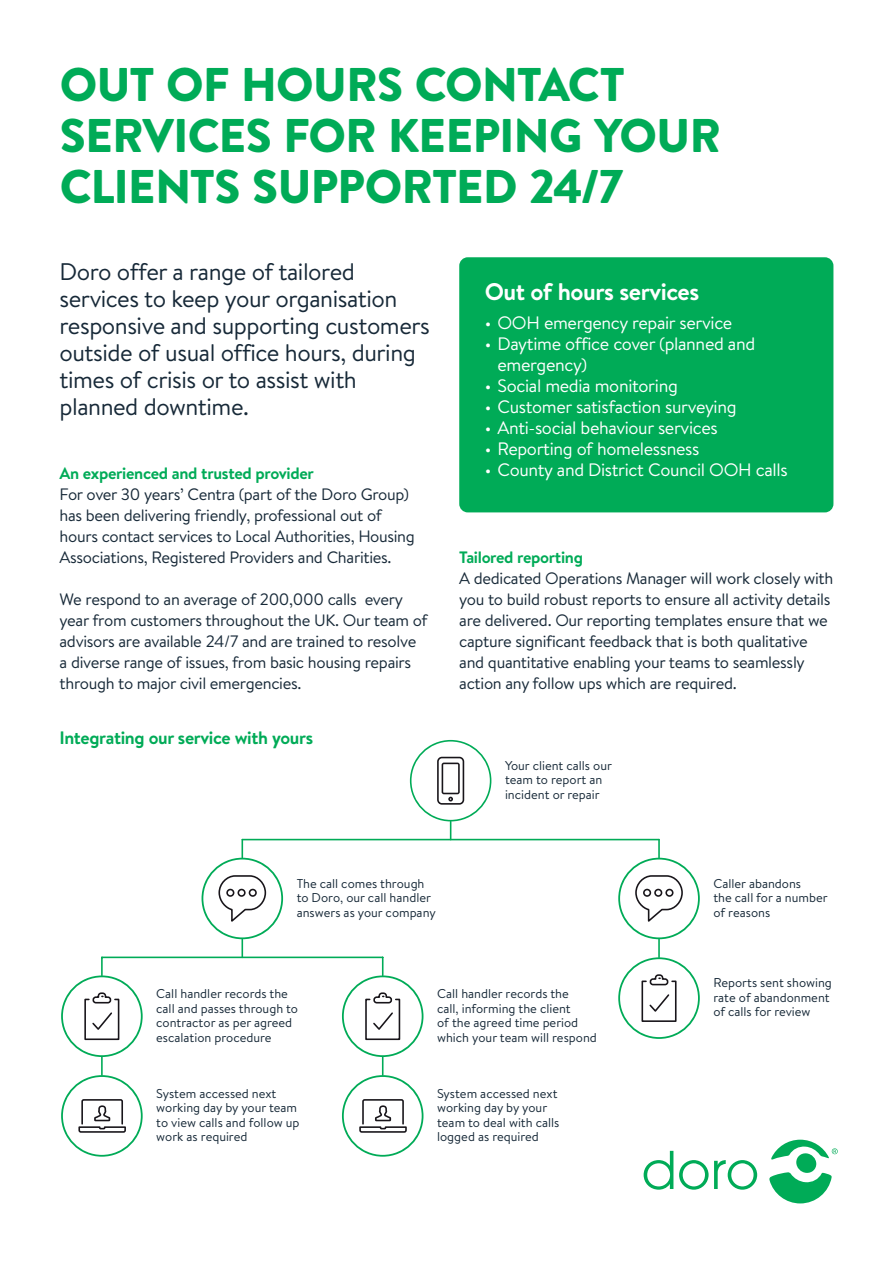
<style>
.page{position:relative;width:893px;height:1263px;background:#fff}
.page>*{position:absolute;margin:0;border:0;box-sizing:border-box;transform-origin:0 0}
.t1{font:900 47.25px/50.7px "Brandon Text";letter-spacing:-.015em;color:#00ab57}
.t2{font:24px/27px "Brandon Text";letter-spacing:-.02em;color:#172938}
.t3{font:700 24px "Brandon Text";letter-spacing:-.02em;color:#fff}
.t4{font:18px/21px "Brandon Text";letter-spacing:-.02em;color:#fff}
.t5{font:700 18px "Brandon Text";letter-spacing:-.02em;color:#00ab57}
.t6{font:16.5px/21px "Brandon Text";letter-spacing:-.02em;color:#172938}
.t7{font:12.75px/14.4px "Brandon Text";color:#172938}
.s1{font-weight:700;color:#00ab57}
</style>
<div class="page">
<hr style="left:242px;top:839px;width:417px;height:1px;background:#00ab57">
<svg style="left:410px;top:740px;width:81px;height:99px"></svg>
<svg style="left:202px;top:839px;width:81px;height:117px"></svg>
<svg style="left:618px;top:839px;width:82px;height:200px"></svg>
<hr style="left:102px;top:956px;width:281px;height:2px;background:#00ab57">
<svg style="left:61px;top:957px;width:82px;height:200px"></svg>
<svg style="left:342px;top:957px;width:81px;height:200px"></svg>
<svg style="left:78px;top:995px;width:330px;height:138px"></svg>
<svg style="left:644px;top:1140px;width:194px;height:63px"></svg>
<div style="left:459px;top:257px;width:374px;height:255px;background:#00ab57;border-radius:9px"></div>
<p class="t1" style="left:60px;top:58px;width:567px">OUT OF HOURS CONTACT</p>
<p class="t1" style="left:60px;top:109px;width:663px">SERVICES FOR KEEPING YOUR<br>CLIENTS SUPPORTED 24/7</p>
<p class="t2" style="left:60px;top:258px;width:372px">Doro offer a range of tailored services to keep your organisation responsive and supporting customers outside of usual office hours, during times of crisis or to assist with planned downtime.</p>
<p class="t6" style="left:60px;top:462px;width:357px"><span class="s1">An experienced and trusted provider<br></span>For over 30 years’ Centra (part of the Doro Group) has been delivering friendly, professional out of hours contact services to Local Authorities, Housing Associations, Registered Providers and Charities.</p>
<p class="t6" style="left:60px;top:588px;width:370px">We respond to an average of 200,000 calls every year from customers throughout the UK. Our team of advisors are available 24/7 and are trained to resolve a diverse range of issues, from basic housing repairs through to major civil emergencies.</p>
<p class="t5" style="left:60px;top:725px;width:255px">Integrating our service with yours</p>
<p class="t3" style="left:485px;top:275px;width:216px">Out of hours services</p>
<p class="t4" style="left:485px;top:312px;width:249px">• OOH emergency repair service</p>
<p class="t4" style="left:497px;top:333px;width:259px;text-indent:-13px">• Daytime office cover (planned and emergency)</p>
<p class="t4" style="left:485px;top:375px;width:195px">• Social media monitoring</p>
<p class="t4" style="left:485px;top:396px;width:253px">• Customer satisfaction surveying</p>
<p class="t4" style="left:485px;top:417px;width:234px">• Anti-social behaviour services</p>
<p class="t4" style="left:485px;top:438px;width:216px">• Reporting of homelessness</p>
<p class="t4" style="left:485px;top:459px;width:304px">• County and District Council OOH calls</p>
<p class="t6" style="left:459px;top:546px;width:376px"><span class="s1">Tailored reporting<br></span>A dedicated Operations Manager will work closely with you to build robust reports to ensure all activity details are delivered. Our reporting templates ensure that we capture significant feedback that is both qualitative and quantitative enabling your teams to seamlessly action any follow ups which are required.</p>
<p class="t7" style="left:505px;top:758px;width:109px">Your client calls our team to report an incident or repair</p>
<p class="t7" style="left:297px;top:876px;width:141px">The call comes through to Doro, our call handler answers as your company</p>
<p class="t7" style="left:713px;top:876px;width:116px">Caller abandons<br>the call for a number of reasons</p>
<p class="t7" style="left:156px;top:986px;width:143px">Call handler records the call and passes through to contractor as per agreed escalation procedure</p>
<p class="t7" style="left:437px;top:986px;width:161px">Call handler records the<br>call, informing the client<br>of the agreed time period which your team will respond</p>
<p class="t7" style="left:156px;top:1086px;width:145px">System accessed next working day by your team to view calls and follow up work as required</p>
<p class="t7" style="left:437px;top:1086px;width:124px">System accessed next working day by your team to deal with calls logged as required</p>
<p class="t7" style="left:713px;top:975px;width:120px">Reports sent showing rate of abandonment of calls for review</p>
</div>
